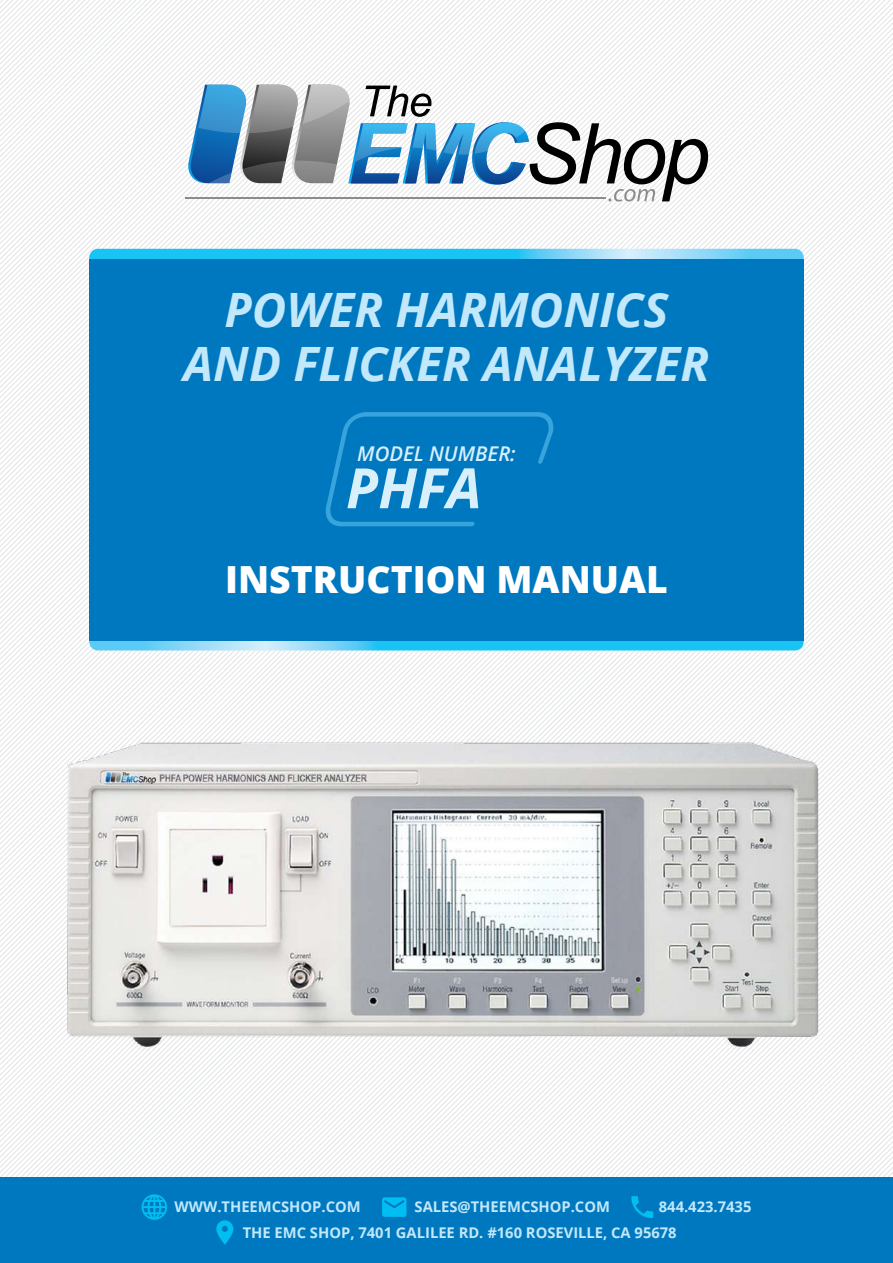
<style>
.page{position:relative;width:893px;height:1263px;background:#fff}
.page>*{position:absolute;margin:0;border:0;box-sizing:border-box;transform-origin:0 0}
.t1{font:italic 700 55.65px "Open Sans";color:#d7f0fc}
.t2{font:italic 700 47.4px/53.8px "Open Sans";color:#c1e8fb;text-align:center}
.t3{font:800 37.35px "Open Sans";color:#fff}
.t4{font:italic 600 20.4px "Open Sans";color:#d7f0fc}
.t5{font:700 14.7px "Open Sans";color:#c1e8fb}
</style>
<div class="page">
<svg style="left:683px;top:1053px;width:210px;height:125px"></svg>
<svg style="left:89px;top:641px;width:715px;height:9px;background:#46ccf5"></svg>
<svg style="left:89px;top:249px;width:715px;height:10px;background:#45ccf5"></svg>
<div style="left:89px;top:259px;width:715px;height:382px;background:#0078c0"></div>
<svg style="left:325px;top:412px;width:229px;height:115px"></svg>
<svg style="left:0;top:0;width:708px;height:209px"></svg>
<hr style="left:185px;top:198px;width:420px;height:1px;background:#8c8c8c">
<div style="left:0;top:1178px;width:893px;height:85px;background:#0078c0"></div>
<svg style="left:216px;top:1220px;width:17px;height:25px"></svg>
<svg style="left:631px;top:1196px;width:22px;height:22px"></svg>
<svg style="left:382px;top:1197px;width:24px;height:20px"></svg>
<svg style="left:142px;top:1194px;width:25px;height:26px"></svg>
<img style="left:0;top:698px;width:870px;height:405px">
<h2 class="t2" style="left:184px;top:282px;width:527px">POWER HARMONICS<br>AND FLICKER ANALYZER</h2>
<h3 class="t4" style="left:357px;top:439px;width:160px">MODEL NUMBER:</h3>
<h1 class="t1" style="left:346px;top:449px;width:137px">PHFA</h1>
<h3 class="t3" style="left:225px;top:551px;width:444px">INSTRUCTION MANUAL</h3>
<p class="t5" style="left:175px;top:1196px;width:188px">WWW.THEEMCSHOP.COM</p>
<p class="t5" style="left:415px;top:1196px;width:197px">SALES@THEEMCSHOP.COM</p>
<p class="t5" style="left:659px;top:1196px;width:94px">844.423.7435</p>
<p class="t5" style="left:243px;top:1222px;width:435px">THE EMC SHOP, 7401 GALILEE RD. #160 ROSEVILLE, CA 95678</p>
</div>
